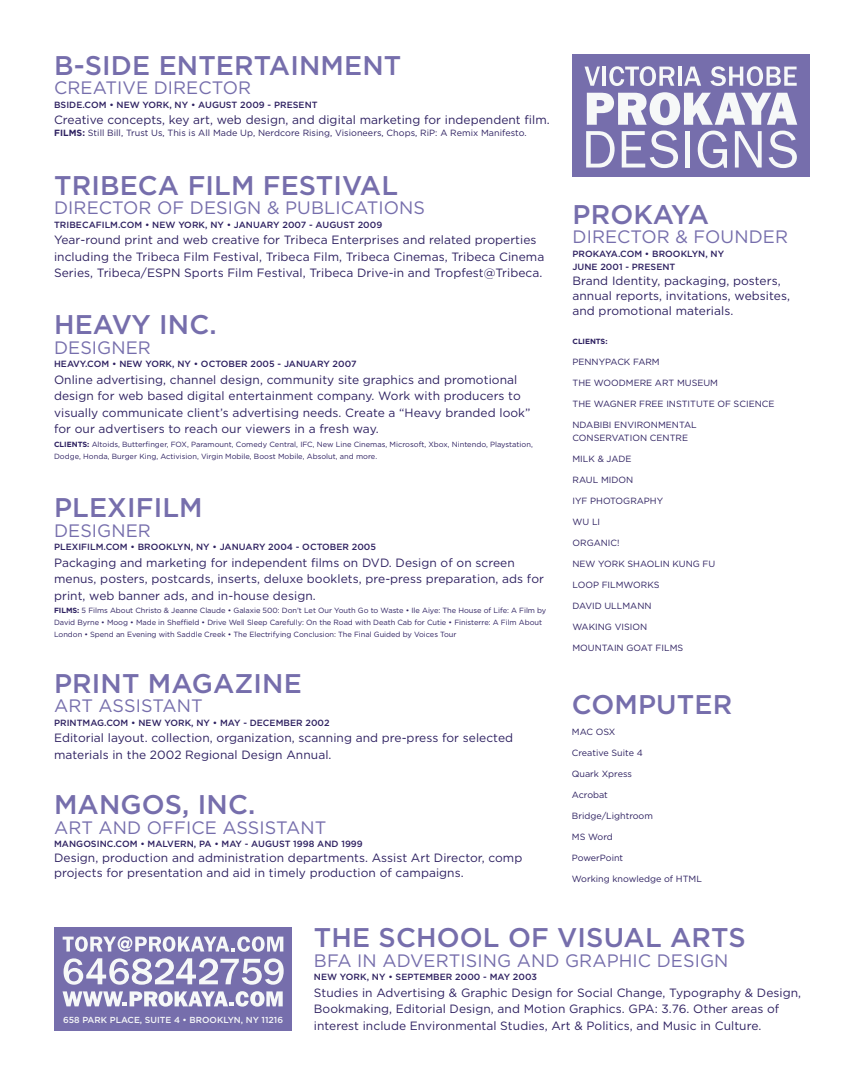
<style>
.page{position:relative;width:864px;height:1080px;background:#fff}
.page>*{position:absolute;margin:0;border:0;box-sizing:border-box;transform-origin:0 0}
.t1{font:500 27px "Gotham";letter-spacing:.005em;color:#766eac}
.t2{font:18px "Gotham";letter-spacing:.005em;color:#766eac}
.t3{font:12px/16.5px "Gotham";letter-spacing:.005em;color:#2e2161}
.t4{font:9px/13.5px "Gotham";color:#2e2161}
.t5{font:500 9px/13.5px "Gotham";letter-spacing:.005em;color:#2e2161}
.t6{font:500 8.7px "Gotham";color:#f6f8f8}
.t7{font:7.5px/12px "Gotham";letter-spacing:-.005em;color:#2e2161}
.t8{font:700 7.5px "Gotham";letter-spacing:-.005em;color:#2e2161}
.s1{font-weight:700}
</style>
<div class="page">
<div style="left:573px;top:54px;width:237px;height:123px;background:#766eac"></div>
<svg style="left:585px;top:67px;width:15px;height:19px"></svg>
<hr style="left:602px;top:67px;width:4px;height:19px;background:#f6f8f8">
<svg style="left:609px;top:66px;width:65px;height:20px"></svg>
<hr style="left:678px;top:67px;width:4px;height:19px;background:#f6f8f8">
<svg style="left:684px;top:67px;width:17px;height:19px"></svg>
<svg style="left:710px;top:66px;width:87px;height:20px"></svg>
<svg style="left:587px;top:92px;width:210px;height:33px"></svg>
<svg style="left:586px;top:131px;width:29px;height:37px"></svg>
<svg style="left:622px;top:131px;width:56px;height:37px"></svg>
<div style="left:685px;top:131px;width:5px;height:37px;background:#f6f8f8"></div>
<svg style="left:698px;top:131px;width:29px;height:37px"></svg>
<svg style="left:735px;top:131px;width:27px;height:37px"></svg>
<svg style="left:769px;top:131px;width:28px;height:37px"></svg>
<div style="left:54px;top:928px;width:238px;height:103px;background:#766eac"></div>
<svg style="left:63px;top:936px;width:220px;height:16px"></svg>
<svg style="left:64px;top:958px;width:220px;height:27px"></svg>
<svg style="left:63px;top:991px;width:220px;height:16px"></svg>
<h1 class="t1" style="left:54px;top:47px;width:349px">B-SIDE ENTERTAINMENT</h1>
<h2 class="t2" style="left:54px;top:76px;width:199px">CREATIVE DIRECTOR</h2>
<p class="t5" style="left:54px;top:98px;width:265px">BSIDE.COM • NEW YORK, NY • AUGUST 2009 - PRESENT</p>
<p class="t3" style="left:54px;top:111px;width:497px">Creative concepts, key art, web design, and digital marketing for independent film.</p>
<p class="t4" style="left:54px;top:126px;width:474px"><span class="s1">FILMS:</span> Still Bill, Trust Us, This is All Made Up, Nerdcore Rising, Visioneers, Chops, RiP: A Remix Manifesto.</p>
<h1 class="t1" style="left:54px;top:167px;width:346px">TRIBECA FILM FESTIVAL</h1>
<h2 class="t2" style="left:54px;top:196px;width:373px">DIRECTOR OF DESIGN &amp; PUBLICATIONS</h2>
<p class="t5" style="left:54px;top:218px;width:330px">TRIBECAFILM.COM • NEW YORK, NY • JANUARY 2007 - AUGUST 2009</p>
<p class="t3" style="left:54px;top:231px;width:492px">Year-round print and web creative for Tribeca Enterprises and related properties including the Tribeca Film Festival, Tribeca Film, Tribeca Cinemas, Tribeca Cinema<br>Series, Tribeca/ESPN Sports Film Festival, Tribeca Drive-in and Tropfest@Tribeca.</p>
<h1 class="t1" style="left:54px;top:307px;width:164px">HEAVY INC.</h1>
<h2 class="t2" style="left:54px;top:336px;width:98px">DESIGNER</h2>
<p class="t5" style="left:54px;top:357px;width:304px">HEAVY.COM • NEW YORK, NY • OCTOBER 2005 - JANUARY 2007</p>
<p class="t3" style="left:54px;top:371px;width:478px">Online advertising, channel design, community site graphics and promotional design for web based digital entertainment company. Work with producers to visually communicate client’s advertising needs. Create a “Heavy branded look” for our advertisers to reach our viewers in a fresh way.</p>
<p class="t7" style="left:54px;top:438px;width:480px"><span class="s1">CLIENTS:</span> Altoids, Butterfinger, FOX, Paramount, Comedy Central, IFC, New Line Cinemas, Microsoft, Xbox, Nintendo, Playstation,<br>Dodge, Honda, Burger King, Activision, Virgin Mobile, Boost Mobile, Absolut, and more.</p>
<h1 class="t1" style="left:54px;top:490px;width:150px">PLEXIFILM</h1>
<h2 class="t2" style="left:54px;top:519px;width:98px">DESIGNER</h2>
<p class="t5" style="left:54px;top:540px;width:324px">PLEXIFILM.COM • BROOKLYN, NY • JANUARY 2004 - OCTOBER 2005</p>
<p class="t3" style="left:54px;top:554px;width:491px">Packaging and marketing for independent films on DVD. Design of on screen menus, posters, postcards, inserts, deluxe booklets, pre-press preparation, ads for print, web banner ads, and in-house design.</p>
<p class="t7" style="left:54px;top:604px;width:494px"><span class="s1">FILMS:</span> 5 Films About Christo &amp; Jeanne Claude • Galaxie 500: Don’t Let Our Youth Go to Waste • Ile Aiye: The House of Life: A Film by<br>David Byrne • Moog • Made in Sheffield • Drive Well Sleep Carefully: On the Road with Death Cab for Cutie • Finisterre: A Film About<br>London • Spend an Evening with Saddle Creek • The Electrifying Conclusion: The Final Guided by Voices Tour</p>
<h1 class="t1" style="left:54px;top:665px;width:249px">PRINT MAGAZINE</h1>
<h2 class="t2" style="left:54px;top:694px;width:150px">ART ASSISTANT</h2>
<p class="t5" style="left:54px;top:716px;width:277px">PRINTMAG.COM • NEW YORK, NY • MAY - DECEMBER 2002</p>
<p class="t3" style="left:54px;top:729px;width:461px">Editorial layout. collection, organization, scanning and pre-press for selected materials in the 2002 Regional Design Annual.</p>
<h1 class="t1" style="left:54px;top:787px;width:203px">MANGOS, INC.</h1>
<h2 class="t2" style="left:54px;top:816px;width:274px">ART AND OFFICE ASSISTANT</h2>
<p class="t5" style="left:54px;top:837px;width:310px">MANGOSINC.COM • MALVERN, PA • MAY - AUGUST 1998 AND 1999</p>
<p class="t3" style="left:54px;top:850px;width:470px;line-height:15px">Design, production and administration departments. Assist Art Director, comp projects for presentation and aid in timely production of campaigns.</p>
<h1 class="t1" style="left:573px;top:196px;width:138px">PROKAYA</h1>
<h2 class="t2" style="left:573px;top:225px;width:217px">DIRECTOR &amp; FOUNDER</h2>
<p class="t5" style="left:573px;top:247px;width:153px">PROKAYA.COM • BROOKLYN, NY<br>JUNE 2001 - PRESENT</p>
<p class="t3" style="left:573px;top:273px;width:219px;line-height:15px">Brand Identity, packaging, posters, annual reports, invitations, websites, and promotional materials.</p>
<p class="t8" style="left:573px;top:336px;width:37px">CLIENTS:</p>
<p class="t4" style="left:573px;top:355px;width:89px">PENNYPACK FARM</p>
<p class="t4" style="left:573px;top:376px;width:147px">THE WOODMERE ART MUSEUM</p>
<p class="t4" style="left:573px;top:397px;width:203px">THE WAGNER FREE INSTITUTE OF SCIENCE</p>
<p class="t4" style="left:573px;top:418px;width:126px">NDABIBI ENVIRONMENTAL<br>CONSERVATION CENTRE</p>
<p class="t4" style="left:573px;top:452px;width:61px">MILK &amp; JADE</p>
<p class="t4" style="left:573px;top:473px;width:62px">RAUL MIDON</p>
<p class="t4" style="left:573px;top:494px;width:92px">IYF PHOTOGRAPHY</p>
<p class="t4" style="left:573px;top:515px;width:29px">WU LI</p>
<p class="t4" style="left:573px;top:536px;width:49px">ORGANIC!</p>
<p class="t4" style="left:573px;top:557px;width:144px">NEW YORK SHAOLIN KUNG FU</p>
<p class="t4" style="left:573px;top:578px;width:89px">LOOP FILMWORKS</p>
<p class="t4" style="left:573px;top:599px;width:81px">DAVID ULLMANN</p>
<p class="t4" style="left:573px;top:620px;width:76px">WAKING VISION</p>
<p class="t4" style="left:573px;top:641px;width:112px">MOUNTAIN GOAT FILMS</p>
<h1 class="t1" style="left:572px;top:687px;width:162px">COMPUTER</h1>
<p class="t4" style="left:572px;top:725px;width:45px">MAC OSX</p>
<p class="t4" style="left:572px;top:746px;width:72px">Creative Suite 4</p>
<p class="t4" style="left:572px;top:767px;width:62px">Quark Xpress</p>
<p class="t4" style="left:572px;top:788px;width:38px">Acrobat</p>
<p class="t4" style="left:572px;top:809px;width:83px">Bridge/Lightroom</p>
<p class="t4" style="left:572px;top:830px;width:42px">MS Word</p>
<p class="t4" style="left:572px;top:851px;width:53px">PowerPoint</p>
<p class="t4" style="left:572px;top:872px;width:132px">Working knowledge of HTML</p>
<p class="t6" style="left:63px;top:1014px;width:222px">658 PARK PLACE, SUITE 4 • BROOKLYN, NY 11216</p>
<h1 class="t1" style="left:314px;top:920px;width:433px">THE SCHOOL OF VISUAL ARTS</h1>
<h2 class="t2" style="left:314px;top:949px;width:416px">BFA IN ADVERTISING AND GRAPHIC DESIGN</h2>
<p class="t5" style="left:314px;top:970px;width:225px">NEW YORK, NY • SEPTEMBER 2000 - MAY 2003</p>
<p class="t3" style="left:314px;top:984px;width:489px">Studies in Advertising &amp; Graphic Design for Social Change, Typography &amp; Design,<br>Bookmaking, Editorial Design, and Motion Graphics. GPA: 3.76. Other areas of interest include Environmental Studies, Art &amp; Politics, and Music in Culture.</p>
</div>
